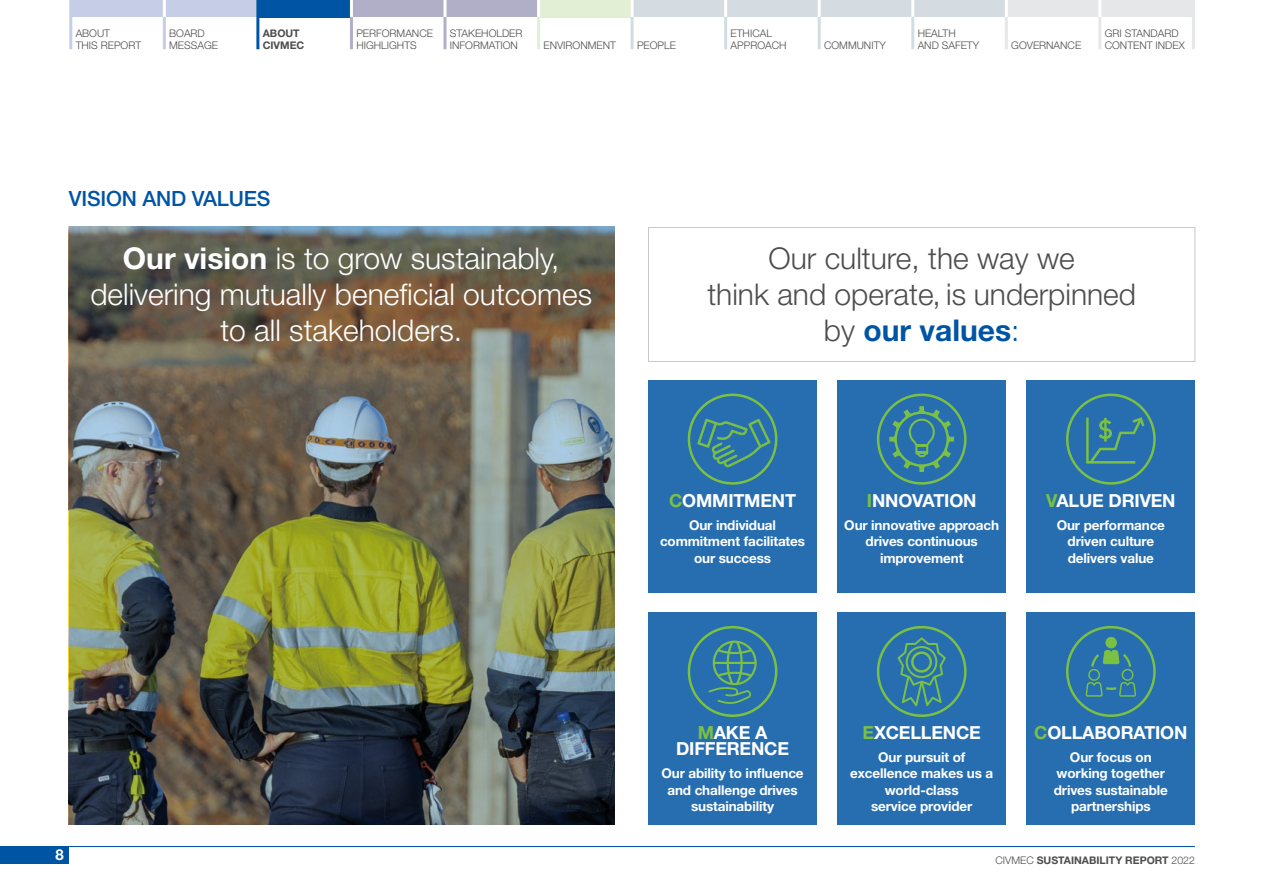
<style>
.page{position:relative;width:1263px;height:893px;background:#fff}
.page>*{position:absolute;margin:0;border:0;box-sizing:border-box;transform-origin:0 0}
.t1{font:300 30px/36px "Helvetica Neue LT Std";color:#fff;text-align:center}
.t2{font:300 30px/36px "Helvetica Neue LT Std";color:#4d4d4f;text-align:center}
.t3{font:500 21px "Helvetica Neue LT Std";letter-spacing:-.01em;color:#0054a4}
.t4{font:700 18px/16.5px "Helvetica Neue LT Std";letter-spacing:-.01em;color:#fff;text-align:center}
.t5{font:700 15px "Helvetica Neue LT Std";color:#fff}
.t6{font:700 13.5px/16.5px "Helvetica Neue LT Std";letter-spacing:-.01em;color:#fff;text-align:center}
.t7{font:300 10.5px/12px "Helvetica Neue LT Std";color:#4d4d4f}
.t8{font:700 10.5px/12px "Helvetica Neue LT Std";color:#4d4d4f}
.s1{font-weight:700}
.s2{font-weight:700;color:#0054a4}
.s3{color:#0054a4}
.s4{color:#7ac143}
.s5{font-weight:300}
</style>
<div class="page">
<div style="left:0;top:846px;width:68px;height:17px;background:#0054a4"></div>
<hr style="left:0;top:846px;width:1195px;height:1px;background:#0054a4">
<div style="left:72px;top:0;width:184px;height:17px;background:#c6cde7"></div>
<div style="left:258px;top:0;width:93px;height:17px;background:#0054a4"></div>
<div style="left:353px;top:0;width:184px;height:17px;background:#b1afc7"></div>
<div style="left:538px;top:0;width:94px;height:17px;background:#e2efd4"></div>
<svg style="left:634px;top:0;width:558px;height:17px"></svg>
<hr style="left:350px;top:0;width:3px;height:17px;background:#fff">
<hr style="left:443px;top:0;width:3px;height:17px;background:#fff">
<hr style="left:537px;top:0;width:3px;height:17px;background:#fff">
<hr style="left:631px;top:0;width:3px;height:17px;background:#fff">
<hr style="left:724px;top:0;width:3px;height:17px;background:#fff">
<hr style="left:818px;top:0;width:3px;height:17px;background:#fff">
<hr style="left:911px;top:0;width:3px;height:17px;background:#fff">
<hr style="left:1005px;top:0;width:3px;height:17px;background:#fff">
<hr style="left:1098px;top:0;width:3px;height:17px;background:#fff">
<hr style="left:350px;top:17px;width:3px;height:32px;background:#b1afc7">
<hr style="left:443px;top:17px;width:3px;height:32px;background:#b1afc7">
<hr style="left:537px;top:17px;width:3px;height:32px;background:#e2efd4">
<hr style="left:1192px;top:0;width:3px;height:17px;background:#e6e7e8">
<hr style="left:1192px;top:17px;width:3px;height:32px;background:#e6e7e8">
<hr style="left:163px;top:0;width:3px;height:17px;background:#fff">
<hr style="left:163px;top:17px;width:3px;height:32px;background:#c6cde7">
<hr style="left:69px;top:0;width:3px;height:17px;background:#c6cde7">
<hr style="left:69px;top:17px;width:3px;height:32px;background:#c6cde7">
<hr style="left:631px;top:17px;width:3px;height:32px;background:#d4dce1">
<hr style="left:724px;top:17px;width:3px;height:32px;background:#d4dce1">
<hr style="left:818px;top:17px;width:3px;height:32px;background:#d4dce1">
<hr style="left:911px;top:17px;width:3px;height:32px;background:#d4dce1">
<hr style="left:256px;top:0;width:3px;height:17px;background:#0054a4">
<hr style="left:256px;top:17px;width:3px;height:32px;background:#0054a4">
<hr style="left:1005px;top:17px;width:3px;height:32px;background:#e6e7e8">
<hr style="left:1098px;top:17px;width:3px;height:32px;background:#e6e7e8">
<div style="left:1027px;top:380px;width:168px;height:213px;background:#276eb1"></div>
<div style="left:648px;top:380px;width:169px;height:213px;background:#276eb1"></div>
<div style="left:838px;top:380px;width:168px;height:213px;background:#276eb1"></div>
<img style="left:69px;top:226px;width:545px;height:599px">
<div style="left:648px;top:612px;width:169px;height:213px;background:#276eb1"></div>
<div style="left:838px;top:612px;width:168px;height:213px;background:#276eb1"></div>
<div style="left:1027px;top:612px;width:168px;height:213px;background:#276eb1"></div>
<svg style="left:877px;top:626px;width:89px;height:91px"></svg>
<svg style="left:1066px;top:626px;width:90px;height:91px"></svg>
<svg style="left:688px;top:626px;width:89px;height:91px"></svg>
<svg style="left:688px;top:394px;width:89px;height:91px"></svg>
<svg style="left:877px;top:394px;width:89px;height:91px"></svg>
<svg style="left:1066px;top:394px;width:90px;height:91px"></svg>
<div style="left:648px;top:227px;width:547px;height:135px;border:1px solid #c5c7c9"></div>
<p class="t7" style="left:76px;top:27px;width:67px">ABOUT<br>THIS REPORT</p>
<p class="t7" style="left:169px;top:27px;width:50px">BOARD<br>MESSAGE</p>
<p class="t8" style="left:263px;top:27px;width:43px">ABOUT<br>CIVMEC</p>
<p class="t7" style="left:356px;top:27px;width:78px">PERFORMANCE<br>HIGHLIGHTS</p>
<p class="t7" style="left:450px;top:27px;width:74px">STAKEHOLDER<br>INFORMATION</p>
<p class="t7" style="left:543px;top:39px;width:74px">ENVIRONMENT</p>
<p class="t7" style="left:637px;top:39px;width:41px">PEOPLE</p>
<p class="t7" style="left:730px;top:27px;width:58px">ETHICAL<br>APPROACH</p>
<p class="t7" style="left:824px;top:39px;width:63px">COMMUNITY</p>
<p class="t7" style="left:918px;top:27px;width:63px">HEALTH<br>AND SAFETY</p>
<p class="t7" style="left:1011px;top:39px;width:72px">GOVERNANCE</p>
<p class="t7" style="left:1105px;top:27px;width:81px">GRI STANDARD<br>CONTENT INDEX</p>
<h2 class="t3" style="left:69px;top:186px;width:203px">VISION AND VALUES</h2>
<h1 class="t1" style="left:90px;top:240px;width:503px"><span class="s1">Our vision</span> is to grow sustainably, delivering mutually beneficial outcomes to all stakeholders.</h1>
<h1 class="t2" style="left:707px;top:240px;width:430px">Our culture, the way we<br>think and operate, is underpinned by <span class="s2">our values</span><span class="s3">:</span></h1>
<p class="t5" style="left:55px;top:845px;width:10px">8</p>
<h3 class="t4" style="left:669px;top:492px;width:129px"><span class="s4">C</span>OMMITMENT</h3>
<p class="t6" style="left:660px;top:516px;width:147px">Our individual commitment facilitates our success</p>
<h3 class="t4" style="left:867px;top:492px;width:111px"><span class="s4">I</span>NNOVATION</h3>
<p class="t6" style="left:844px;top:516px;width:156px">Our innovative approach drives continuous improvement</p>
<h3 class="t4" style="left:1046px;top:492px;width:131px"><span class="s4">V</span>ALUE DRIVEN</h3>
<p class="t6" style="left:1057px;top:516px;width:110px">Our performance driven culture delivers value</p>
<h3 class="t4" style="left:676px;top:724px;width:115px"><span class="s4">M</span>AKE A<br>DIFFERENCE</h3>
<p class="t6" style="left:661px;top:765px;width:144px">Our ability to influence and challenge drives sustainability</p>
<h3 class="t4" style="left:862px;top:724px;width:120px"><span class="s4">E</span>XCELLENCE</h3>
<p class="t6" style="left:850px;top:748px;width:145px">Our pursuit of excellence makes us a world-class<br>service provider</p>
<h3 class="t4" style="left:1034px;top:724px;width:155px"><span class="s4">C</span>OLLABORATION</h3>
<p class="t6" style="left:1054px;top:748px;width:116px">Our focus on working together drives sustainable partnerships</p>
<p class="t8" style="left:995px;top:854px;width:201px"><span class="s5">CIVMEC</span> SUSTAINABILITY REPORT <span class="s5">2022</span></p>
</div>
